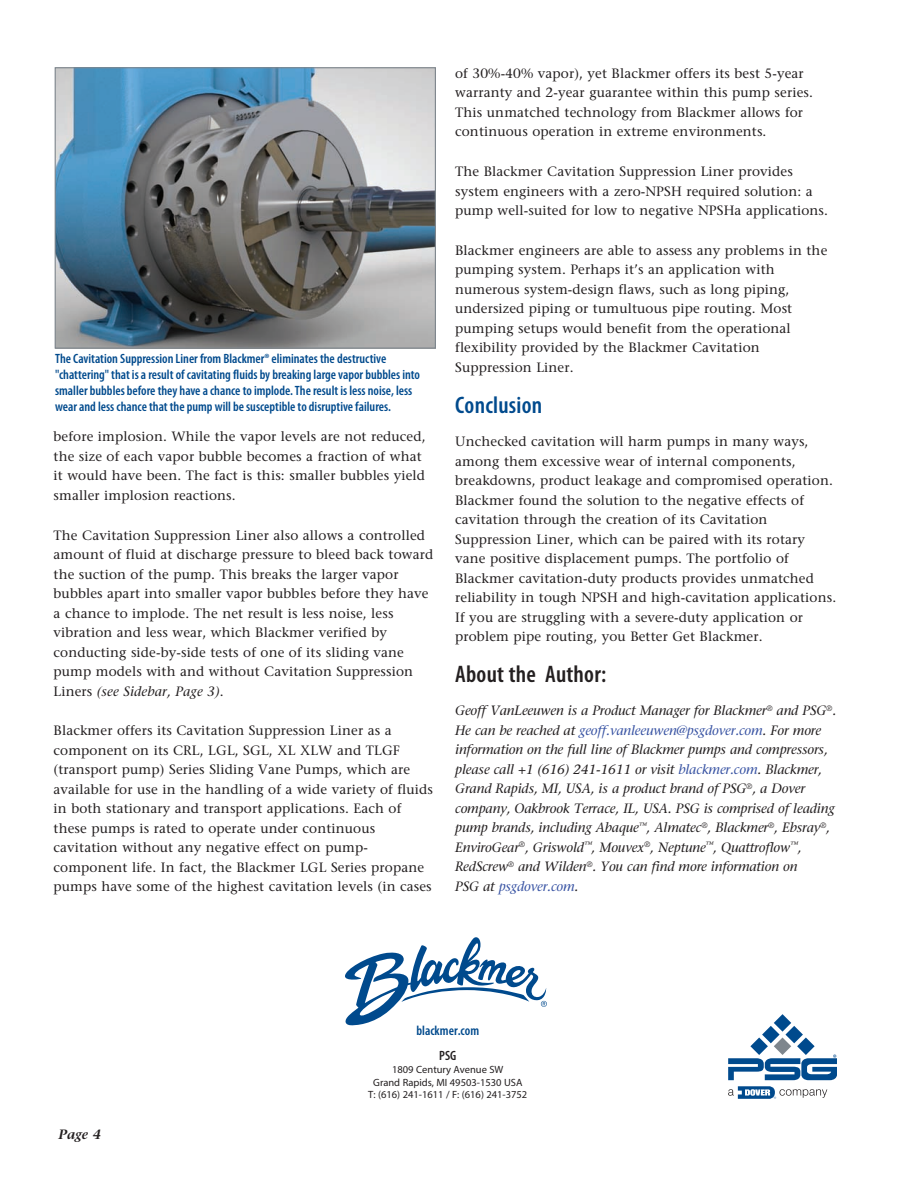
<style>
.page{position:relative;width:918px;height:1188px;background:#fff}
.page>*{position:absolute;margin:0;border:0;box-sizing:border-box;transform-origin:0 0}
.t1{font:600 condensed 24px "Myriad Pro";letter-spacing:.01em;color:#231f20}
.t2{font:600 condensed 24px "Myriad Pro";letter-spacing:.01em;color:#004a8d}
.t3{font:13.5px/19.5px "Stone Serif";letter-spacing:.01em;color:#231f20}
.t4{font:italic 13.5px/19.5px "Stone Serif";letter-spacing:-.01em;color:#231f20}
.t5{font:600 condensed 13.5px/16.2px "Myriad Pro";color:#004a8d}
.t6{font:italic 600 13.5px "Stone Serif";color:#231f20}
.t7{font:600 condensed 13.5px "Myriad Pro";color:#231f20}
.t8{font:10.5px/12.6px "Myriad Pro";color:#231f20;text-align:center}
.s1{font-style:italic}
.s2{color:#3853a3}
</style>
<div class="page">
<svg style="left:728px;top:1014px;width:109px;height:66px"></svg>
<svg style="left:728px;top:1086px;width:99px;height:13px"></svg>
<img style="left:57px;top:69px;width:377px;height:278px">
<div style="left:55px;top:67px;width:381px;height:282px;border:1px solid #7e868d"></div>
<svg style="left:345px;top:937px;width:202px;height:89px"></svg>
<p class="t5" style="left:55px;top:350px;width:366px">The Cavitation Suppression Liner from Blackmer® eliminates the destructive "chattering" that is a result of cavitating fluids by breaking large vapor bubbles into smaller bubbles before they have a chance to implode. The result is less noise, less wear and less chance that the pump will be susceptible to disruptive failures.</p>
<p class="t3" style="left:54px;top:427px;width:374px">before implosion. While the vapor levels are not reduced, the size of each vapor bubble becomes a fraction of what it would have been. The fact is this: smaller bubbles yield smaller implosion reactions.</p>
<p class="t3" style="left:54px;top:525px;width:381px">The Cavitation Suppression Liner also allows a controlled amount of fluid at discharge pressure to bleed back toward the suction of the pump. This breaks the larger vapor bubbles apart into smaller vapor bubbles before they have a chance to implode. The net result is less noise, less vibration and less wear, which Blackmer verified by conducting side-by-side tests of one of its sliding vane pump models with and without Cavitation Suppression Liners <span class="s1">(see Sidebar, Page 3)</span>.</p>
<p class="t3" style="left:54px;top:721px;width:381px">Blackmer offers its Cavitation Suppression Liner as a component on its CRL, LGL, SGL, XL XLW and TLGF (transport pump) Series Sliding Vane Pumps, which are available for use in the handling of a wide variety of fluids in both stationary and transport applications. Each of these pumps is rated to operate under continuous cavitation without any negative effect on pump&shy;component life. In fact, the Blackmer LGL Series propane pumps have some of the highest cavitation levels (in cases</p>
<p class="t3" style="left:455px;top:63px;width:359px">of 30%-40% vapor), yet Blackmer offers its best 5-year warranty and 2-year guarantee within this pump series.<br>This unmatched technology from Blackmer allows for continuous operation in extreme environments.</p>
<p class="t3" style="left:455px;top:162px;width:374px">The Blackmer Cavitation Suppression Liner provides system engineers with a zero-NPSH required solution: a pump well-suited for low to negative NPSHa applications.</p>
<p class="t3" style="left:455px;top:240px;width:374px">Blackmer engineers are able to assess any problems in the pumping system. Perhaps it’s an application with numerous system-design flaws, such as long piping, undersized piping or tumultuous pipe routing. Most pumping setups would benefit from the operational flexibility provided by the Blackmer Cavitation Suppression Liner.</p>
<h1 class="t2" style="left:455px;top:392px;width:89px">Conclusion</h1>
<p class="t3" style="left:455px;top:432px;width:383px">Unchecked cavitation will harm pumps in many ways, among them excessive wear of internal components, breakdowns, product leakage and compromised operation.<br>Blackmer found the solution to the negative effects of cavitation through the creation of its Cavitation Suppression Liner, which can be paired with its rotary vane positive displacement pumps. The portfolio of Blackmer cavitation-duty products provides unmatched reliability in tough NPSH and high-cavitation applications.<br>If you are struggling with a severe-duty application or problem pipe routing, you Better Get Blackmer.</p>
<h1 class="t1" style="left:455px;top:661px;width:153px">About the Author:</h1>
<p class="t4" style="left:455px;top:701px;width:383px">Geoff VanLeeuwen is a Product Manager for Blackmer<sup>®</sup> and PSG<sup>®</sup>.<br>He can be reached at <span class="s2">geoff.vanleeuwen@psgdover.com</span>. For more information on the full line of Blackmer pumps and compressors, please call +1 (616) 241-1611 or visit <span class="s2">blackmer.com</span>. Blackmer, Grand Rapids, MI, USA, is a product brand of PSG<sup>®</sup>, a Dover company, Oakbrook Terrace, IL, USA. PSG is comprised of leading pump brands, including Abaque<sup>™</sup>, Almatec<sup>®</sup>, Blackmer<sup>®</sup>, Ebsray<sup>®</sup>, EnviroGear<sup>®</sup>, Griswold<sup>™</sup>, Mouvex<sup>®</sup>, Neptune<sup>™</sup>, Quattroflow<sup>™</sup>, RedScrew<sup>®</sup> and Wilden<sup>®</sup>. You can find more information on<br>PSG at <span class="s2">psgdover.com</span>.</p>
<p class="t6" style="left:58px;top:1126px;width:44px">Page 4</p>
<p class="t5" style="left:417px;top:1022px;width:64px">blackmer.com</p>
<p class="t7" style="left:439px;top:1049px;width:19px">PSG</p>
<p class="t8" style="left:368px;top:1063px;width:161px">1809 Century Avenue SW<br>Grand Rapids, MI 49503-1530 USA<br>T: (616) 241-1611 / F: (616) 241-3752</p>
</div>
